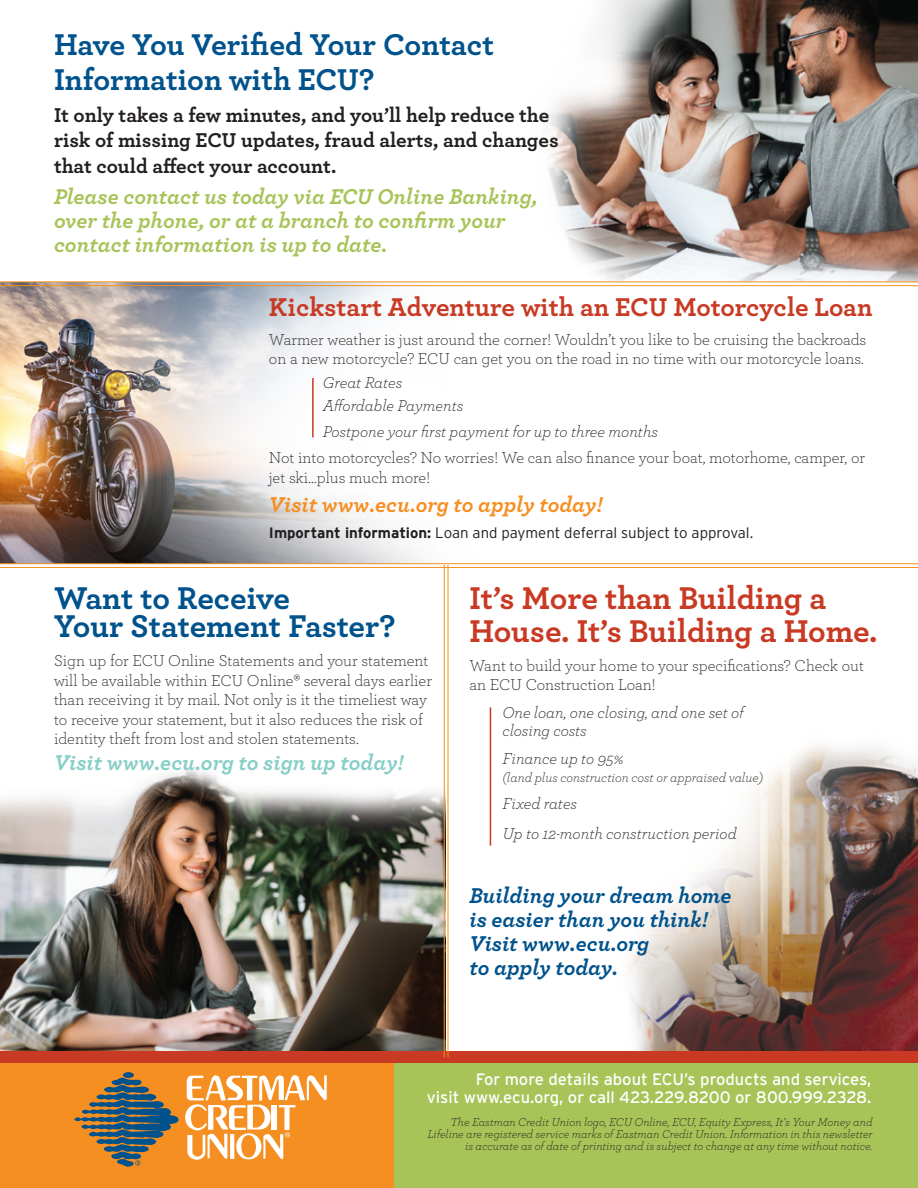
<style>
.page{position:relative;width:918px;height:1188px;background:#fff}
.page>*{position:absolute;margin:0;border:0;box-sizing:border-box;transform-origin:0 0}
.Headlines{font:700 33px/33px "Archer";color:#c83a23}
.Headlines-2{font:700 33px/28.5px "Archer";letter-spacing:-.005em;color:#00528c}
.Headlines-3{font:700 31.5px/34.5px "Archer";color:#00528c}
.Headlines-4{font:700 27px "Archer";color:#c83a23}
.Body_Copy{font:italic 700 22.5px/24px "Archer";color:#a8c357}
.Body_Copy-2{font:italic 700 22.5px/24px "Archer";color:#00528c}
.Body_Copy-3{font:italic 700 22.5px "Archer";color:#86cfc7}
.Body_Copy-4{font:italic 700 22.5px "Archer";color:#f68f22}
.Body_Copy-5{font:700 21px/25.5px "Archer";color:#231f20}
.Body_Copy-6{font:300 16.5px/19.5px "Archer";color:#231f20}
.Body_Copy-7{font:italic 300 16.5px/18px "Archer";color:#231f20}
.t1{font:16.5px/18px "Interstate";color:#fff;text-align:right}
.Body_Copy-8{font:300 15px "Interstate";color:#231f20}
.Body_Copy-9{font:italic 300 13.5px "Archer";color:#231f20}
.t2{font:italic 300 12px/12px "Archer";color:#231f20;text-align:right}
.s1{font-weight:700}
</style>
<div class="page">
<img style="left:0;top:760px;width:446px;height:291px">
<img style="left:627px;top:744px;width:291px;height:307px">
<img style="left:0;top:283px;width:589px;height:280px">
<div style="left:0;top:1057px;width:918px;height:131px;background:#a8c357"></div>
<div style="left:0;top:1057px;width:393px;height:131px;background:#f68f22"></div>
<div style="left:123px;top:1072px;width:11px;height:6px;background:#00528c;border-radius:50%"></div>
<svg style="left:185px;top:1075px;width:142px;height:85px"></svg>
<svg style="left:74px;top:1078px;width:105px;height:89px"></svg>
<div style="left:0;top:1051px;width:918px;height:12px;background:#c83a23"></div>
<img style="left:533px;top:0;width:385px;height:282px">
<hr style="left:0;top:285px;width:918px;height:1px;background:#f68f22">
<hr style="left:0;top:282px;width:918px;height:1px;background:#f68f22">
<hr style="left:448px;top:565px;width:1px;height:492px;background:#f68f22">
<hr style="left:444px;top:565px;width:1px;height:492px;background:#f68f22">
<hr style="left:0;top:567px;width:918px;height:1px;background:#f68f22">
<hr style="left:0;top:563px;width:918px;height:1px;background:#f68f22">
<hr style="left:312px;top:378px;width:2px;height:59px;background:#c83a23">
<hr style="left:490px;top:707px;width:1px;height:139px;background:#c83a23">
<p class="Headlines-3" style="left:54px;top:25px;width:442px">Have You Verified Your Contact<br>Information with ECU?</p>
<p class="Body_Copy-5" style="left:54px;top:101px;width:506px">It only takes a few minutes, and you’ll help reduce the risk of missing ECU updates, fraud alerts, and changes that could affect your account.</p>
<p class="Body_Copy" style="left:54px;top:182px;width:485px">Please contact us today via ECU Online Banking, over the phone, or at a branch to confirm your contact information is up to date.</p>
<p class="Headlines-4" style="left:269px;top:285px;width:605px">Kickstart Adventure with an ECU Motorcycle Loan</p>
<p class="Body_Copy-6" style="left:269px;top:329px;width:599px">Warmer weather is just around the corner! Wouldn’t you like to be cruising the backroads on a new motorcycle? ECU can get you on the road in no time with our motorcycle loans.</p>
<p class="Body_Copy-7" style="left:323px;top:372px;width:81px">Great Rates</p>
<p class="Body_Copy-7" style="left:323px;top:396px;width:142px">Affordable Payments</p>
<p class="Body_Copy-7" style="left:323px;top:422px;width:337px">Postpone your first payment for up to three months</p>
<p class="Body_Copy-6" style="left:269px;top:448px;width:598px">Not into motorcycles? No worries! We can also finance your boat, motorhome, camper, or jet ski…plus much more!</p>
<p class="Body_Copy-4" style="left:269px;top:487px;width:335px">Visit www.ecu.org to apply today!</p>
<p class="Body_Copy-8" style="left:269px;top:525px;width:486px"><span class="s1">Important information:</span> Loan and payment deferral subject to approval.</p>
<p class="Headlines-2" style="left:54px;top:581px;width:343px">Want to Receive<br>Your Statement Faster?</p>
<p class="Body_Copy-6" style="left:54px;top:650px;width:379px">Sign up for ECU Online Statements and your statement will be available within ECU Online® several days earlier than receiving it by mail. Not only is it the timeliest way to receive your statement, but it also reduces the risk of identity theft from lost and stolen statements.</p>
<p class="Body_Copy-3" style="left:54px;top:745px;width:351px">Visit www.ecu.org to sign up today!</p>
<p class="Headlines" style="left:469px;top:579px;width:410px">It’s More than Building a<br>House. It’s Building a Home.</p>
<p class="Body_Copy-6" style="left:469px;top:655px;width:396px">Want to build your home to your specifications? Check out an ECU Construction Loan!</p>
<p class="Body_Copy-7" style="left:502px;top:703px;width:243px">One loan, one closing, and one set of closing costs</p>
<p class="Body_Copy-7" style="left:502px;top:748px;width:123px">Finance up to 95%</p>
<p class="Body_Copy-9" style="left:502px;top:768px;width:262px">(land plus construction cost or appraised value)</p>
<p class="Body_Copy-7" style="left:502px;top:794px;width:76px">Fixed rates</p>
<p class="Body_Copy-7" style="left:502px;top:823px;width:236px">Up to 12-month construction period</p>
<p class="Body_Copy-2" style="left:469px;top:882px;width:264px">Building your dream home is easier than you think!<br>Visit www.ecu.org<br>to apply today.</p>
<p class="t1" style="left:427px;top:1070px;width:446px">For more details about ECU’s products and services,<br>visit www.ecu.org, or call 423.229.8200 or 800.999.2328.</p>
<p class="t2" style="left:428px;top:1116px;width:447px">The Eastman Credit Union logo, ECU Online, ECU, Equity Express, It’s Your Money and<br>Lifeline are registered service marks of Eastman Credit Union. Information in this newsletter is accurate as of date of printing and is subject to change at any time without notice.</p>
</div>
